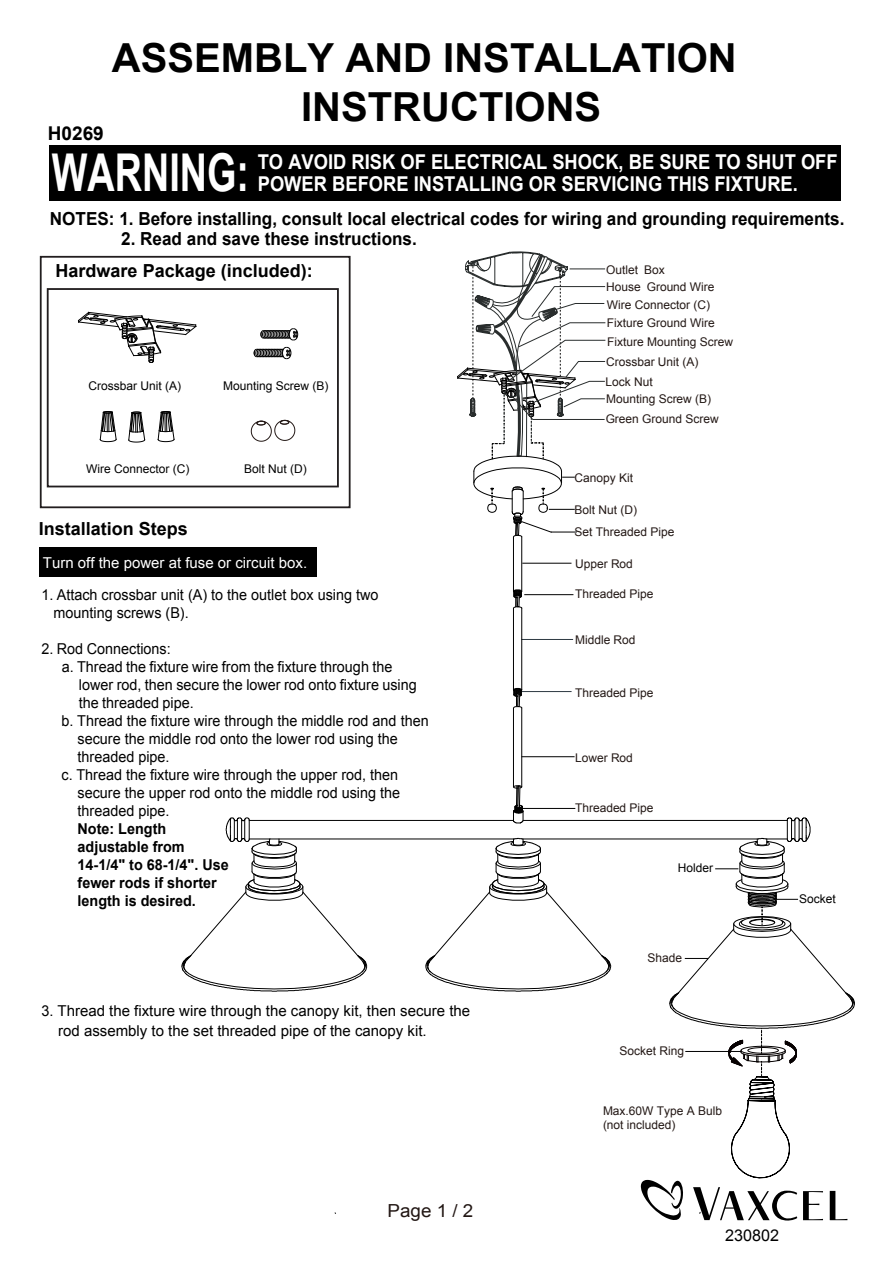
<style>
.page{position:relative;width:893px;height:1263px;background:#fff}
.page>*{position:absolute;margin:0;border:0;box-sizing:border-box;transform-origin:0 0}
.t1{font:700 52.2px "Arial";color:#fff;scale:.72 1}
.t2{font:700 40.05px/48px "Arial";color:#000}
.t3{font:700 20.4px/22px "Arial";color:#fff;scale:.9 1}
.t4{font:700 19.05px "Arial";color:#000}
.t5{font:700 18px "Arial";color:#000;scale:.95 1}
.t6{font:700 18px "Arial";color:#000}
.t7{font:18px "Arial";color:#221714;scale:1.05 1}
.t8{font:16.2px "Arial";color:#000}
.t9{font:15px/18px "Arial";color:#000;scale:.96 1}
.t10{font:700 15px/18px "Arial";color:#000;scale:.96 1}
.t11{font:15px "Arial";color:#fff}
.t12{font:12px/18.3px "Arial";color:#231815}
.t13{font:12px "Arial";color:#000}
</style>
<div class="page">
<div style="left:40px;top:256px;width:311px;height:252px;border:2px solid #221e1f"></div>
<div style="left:49px;top:145px;width:792px;height:55px;background:#000"></div>
<div style="left:47px;top:288px;width:292px;height:199px;border:2px solid #221e1f"></div>
<svg style="left:254px;top:347px;width:37px;height:12px"></svg>
<svg style="left:260px;top:328px;width:38px;height:13px"></svg>
<svg style="left:100px;top:411px;width:17px;height:31px"></svg>
<svg style="left:158px;top:411px;width:16px;height:31px"></svg>
<svg style="left:128px;top:412px;width:17px;height:30px"></svg>
<svg style="left:78px;top:312px;width:118px;height:51px"></svg>
<hr style="left:270px;top:838px;width:244px;height:1px;background:#000">
<hr style="left:522px;top:838px;width:236px;height:1px;background:#000">
<hr style="left:523px;top:820px;width:264px;height:1px;background:#000">
<hr style="left:249px;top:820px;width:264px;height:1px;background:#000">
<svg style="left:425px;top:838px;width:186px;height:154px"></svg>
<svg style="left:181px;top:817px;width:186px;height:175px"></svg>
<svg style="left:457px;top:251px;width:149px;height:573px"></svg>
<div style="left:39px;top:547px;width:278px;height:29px;background:#000"></div>
<svg style="left:251px;top:420px;width:44px;height:22px"></svg>
<svg style="left:641px;top:817px;width:214px;height:404px"></svg>
<p class="t4" style="left:48px;top:120px;width:58px">H0269</p>
<h2 class="t2" style="left:301px;top:36px;width:437px;text-indent:-189px">ASSEMBLY AND INSTALLATION<br>INSTRUCTIONS</h2>
<h1 class="t1" style="left:52px;top:138px;width:275px">WARNING:</h1>
<h3 class="t3" style="left:258px;top:151px;width:646px">TO AVOID RISK OF ELECTRICAL SHOCK, BE SURE TO SHUT OFF<br>POWER BEFORE INSTALLING OR SERVICING THIS FIXTURE.</h3>
<p class="t5" style="left:50px;top:207px;width:838px">NOTES: 1. Before installing, consult local electrical codes for wiring and grounding requirements.</p>
<p class="t5" style="left:121px;top:227px;width:313px">2. Read and save these instructions.</p>
<p class="t6" style="left:56px;top:259px;width:259px">Hardware Package (included):</p>
<p class="t13" style="left:88px;top:378px;width:94px">Crossbar Unit (A)</p>
<p class="t13" style="left:223px;top:378px;width:107px">Mounting Screw (B)</p>
<p class="t13" style="left:86px;top:461px;width:105px">Wire Connector (C)</p>
<p class="t13" style="left:244px;top:461px;width:64px">Bolt Nut (D)</p>
<p class="t6" style="left:39px;top:517px;width:151px">Installation Steps</p>
<p class="t11" style="left:43px;top:553px;width:266px">Turn off the power at fuse or circuit box.</p>
<p class="t9" style="left:54px;top:586px;width:340px;text-indent:-12px">1. Attach crossbar unit (A) to the outlet box using two mounting screws (B).</p>
<p class="t9" style="left:42px;top:640px;width:136px">2. Rod Connections:</p>
<p class="t9" style="left:62px;top:658px;width:346px">a. Thread the fixture wire from the fixture through the</p>
<p class="t9" style="left:79px;top:676px;width:353px">lower rod, then secure the lower rod onto fixture using</p>
<p class="t9" style="left:79px;top:694px;width:121px">the threaded pipe.</p>
<p class="t9" style="left:62px;top:712px;width:384px">b. Thread the fixture wire through the middle rod and then</p>
<p class="t9" style="left:78px;top:730px;width:335px">secure the middle rod onto the lower rod using the</p>
<p class="t9" style="left:78px;top:748px;width:97px">threaded pipe.</p>
<p class="t9" style="left:62px;top:766px;width:352px">c. Thread the fixture wire through the upper rod, then</p>
<p class="t9" style="left:78px;top:784px;width:338px">secure the upper rod onto the middle rod using the</p>
<p class="t9" style="left:78px;top:802px;width:97px">threaded pipe.</p>
<p class="t10" style="left:77px;top:820px;width:159px">Note: Length adjustable from<br>14-1/4" to 68-1/4". Use fewer rods if shorter length is desired.</p>
<p class="t9" style="left:58px;top:1001px;width:431px;line-height:20.2px;text-indent:-17px">3. Thread the fixture wire through the canopy kit, then secure the rod assembly to the set threaded pipe of the canopy kit.</p>
<p class="t7" style="left:388px;top:1199px;width:83px">Page 1 / 2</p>
<p class="t12" style="left:606px;top:262px;width:110px;line-height:16.5px">Outlet Box<br>House Ground Wire</p>
<p class="t12" style="left:607px;top:296px;width:128px">Wire Connector (C)<br>Fixture Ground Wire<br>Fixture Mounting Screw</p>
<p class="t12" style="left:606px;top:353px;width:94px">Crossbar Unit (A)</p>
<p class="t12" style="left:605px;top:373px;width:107px;line-height:17.7px">Lock Nut<br>Mounting Screw (B)</p>
<p class="t12" style="left:606px;top:410px;width:115px">Green Ground Screw</p>
<p class="t12" style="left:575px;top:469px;width:60px">Canopy Kit</p>
<p class="t12" style="left:575px;top:501px;width:64px">Bolt Nut (D)</p>
<p class="t12" style="left:575px;top:523px;width:101px">Set Threaded Pipe</p>
<p class="t12" style="left:575px;top:555px;width:59px">Upper Rod</p>
<p class="t12" style="left:575px;top:585px;width:80px">Threaded Pipe</p>
<p class="t12" style="left:575px;top:631px;width:62px">Middle Rod</p>
<p class="t12" style="left:575px;top:684px;width:80px">Threaded Pipe</p>
<p class="t12" style="left:575px;top:749px;width:59px">Lower Rod</p>
<p class="t12" style="left:575px;top:799px;width:80px">Threaded Pipe</p>
<p class="t13" style="left:678px;top:860px;width:37px">Holder</p>
<p class="t12" style="left:647px;top:949px;width:36px">Shade</p>
<p class="t12" style="left:619px;top:1042px;width:66px">Socket Ring</p>
<p class="t12" style="left:603px;top:1103px;width:121px;line-height:14.4px">Max.60W Type A Bulb (not included)</p>
<p class="t13" style="left:799px;top:891px;width:38px">Socket</p>
<p class="t8" style="left:725px;top:1225px;width:55px">230802</p>
</div>
